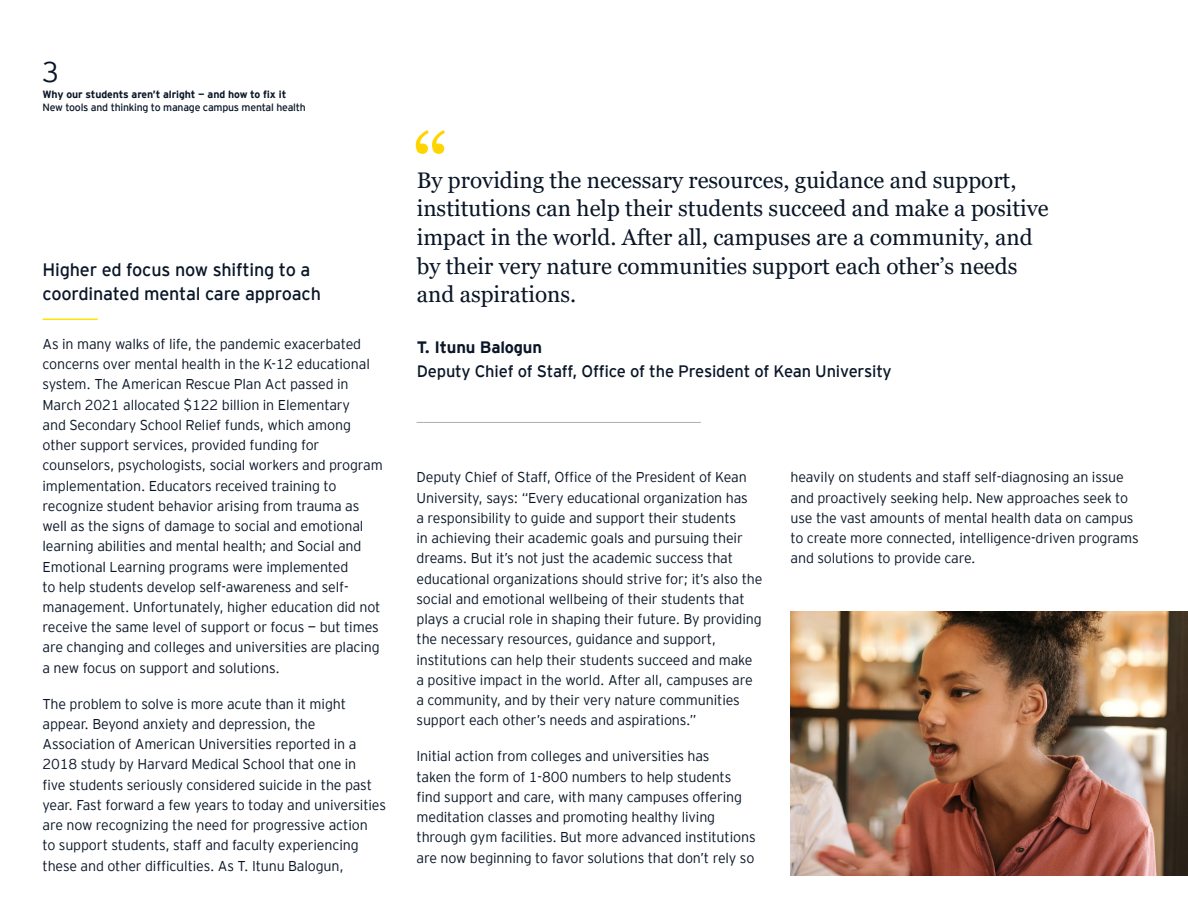
<style>
.page{position:relative;width:1188px;height:918px;background:#fff}
.page>*{position:absolute;margin:0;border:0;box-sizing:border-box;transform-origin:0 0}
.t1{font:90px "Georgia";color:#ffd400}
.t2{font:300 28.5px "EY Interstate";color:#0a1627}
.t3{font:22.5px/28.5px "Georgia";color:#0a1627}
.t4{font:18px/24px "EY Interstate";letter-spacing:-.01em;color:#0a1627}
.t5{font:16.5px "EY Interstate";letter-spacing:-.01em;color:#0a1627}
.t6{font:700 16.5px "EY Interstate";letter-spacing:-.01em;color:#0a1627}
.t7{font:300 14.25px/20.2px "EY Interstate";letter-spacing:-.01em;color:#0a1627}
.t8{font:10.5px "EY Interstate";letter-spacing:-.02em;color:#0a1627}
.t9{font:700 10.5px "EY Interstate";letter-spacing:-.01em;color:#0a1627}
</style>
<div class="page">
<img style="left:791px;top:611px;width:397px;height:264px">
<hr style="left:43px;top:319px;width:55px;height:1px;background:#ffe400">
<hr style="left:417px;top:422px;width:284px;height:1px;background:#a7afb5">
<h2 class="t2" style="left:42px;top:51px;width:19px">3</h2>
<p class="t9" style="left:43px;top:86px;width:245px">Why our students aren’t alright — and how to fix it</p>
<p class="t8" style="left:43px;top:100px;width:265px">New tools and thinking to manage campus mental health</p>
<p class="t4" style="left:43px;top:256px;width:280px">Higher ed focus now shifting to a coordinated mental care approach</p>
<p class="t7" style="left:43px;top:333px;width:342px">As in many walks of life, the pandemic exacerbated concerns over mental health in the K-12 educational system. The American Rescue Plan Act passed in March 2021 allocated $122 billion in Elementary<br>and Secondary School Relief funds, which among other support services, provided funding for counselors, psychologists, social workers and program implementation. Educators received training to recognize student behavior arising from trauma as well as the signs of damage to social and emotional learning abilities and mental health; and Social and Emotional Learning programs were implemented<br>to help students develop self-awareness and self&shy;management. Unfortunately, higher education did not receive the same level of support or focus — but times are changing and colleges and universities are placing a new focus on support and solutions.</p>
<p class="t7" style="left:43px;top:693px;width:345px">The problem to solve is more acute than it might appear. Beyond anxiety and depression, the Association of American Universities reported in a 2018 study by Harvard Medical School that one in<br>five students seriously considered suicide in the past year. Fast forward a few years to today and universities are now recognizing the need for progressive action<br>to support students, staff and faculty experiencing these and other difficulties. As T. Itunu Balogun,</p>
<h1 class="t1" style="left:412px;top:112px;width:38px">“</h1>
<p class="t3" style="left:417px;top:166px;width:634px">By providing the necessary resources, guidance and support, institutions can help their students succeed and make a positive impact in the world. After all, campuses are a community, and by their very nature communities support each other’s needs and aspirations.</p>
<p class="t6" style="left:417px;top:335px;width:127px">T. Itunu Balogun</p>
<p class="t5" style="left:417px;top:360px;width:476px">Deputy Chief of Staff, Office of the President of Kean University</p>
<p class="t7" style="left:417px;top:466px;width:347px">Deputy Chief of Staff, Office of the President of Kean University, says: “Every educational organization has<br>a responsibility to guide and support their students<br>in achieving their academic goals and pursuing their dreams. But it’s not just the academic success that educational organizations should strive for; it’s also the social and emotional wellbeing of their students that plays a crucial role in shaping their future. By providing the necessary resources, guidance and support, institutions can help their students succeed and make a positive impact in the world. After all, campuses are a community, and by their very nature communities support each other’s needs and aspirations.”</p>
<p class="t7" style="left:417px;top:745px;width:341px">Initial action from colleges and universities has<br>taken the form of 1-800 numbers to help students find support and care, with many campuses offering meditation classes and promoting healthy living through gym facilities. But more advanced institutions are now beginning to favor solutions that don’t rely so</p>
<p class="t7" style="left:791px;top:466px;width:350px">heavily on students and staff self-diagnosing an issue and proactively seeking help. New approaches seek to use the vast amounts of mental health data on campus to create more connected, intelligence-driven programs and solutions to provide care.</p>
</div>
